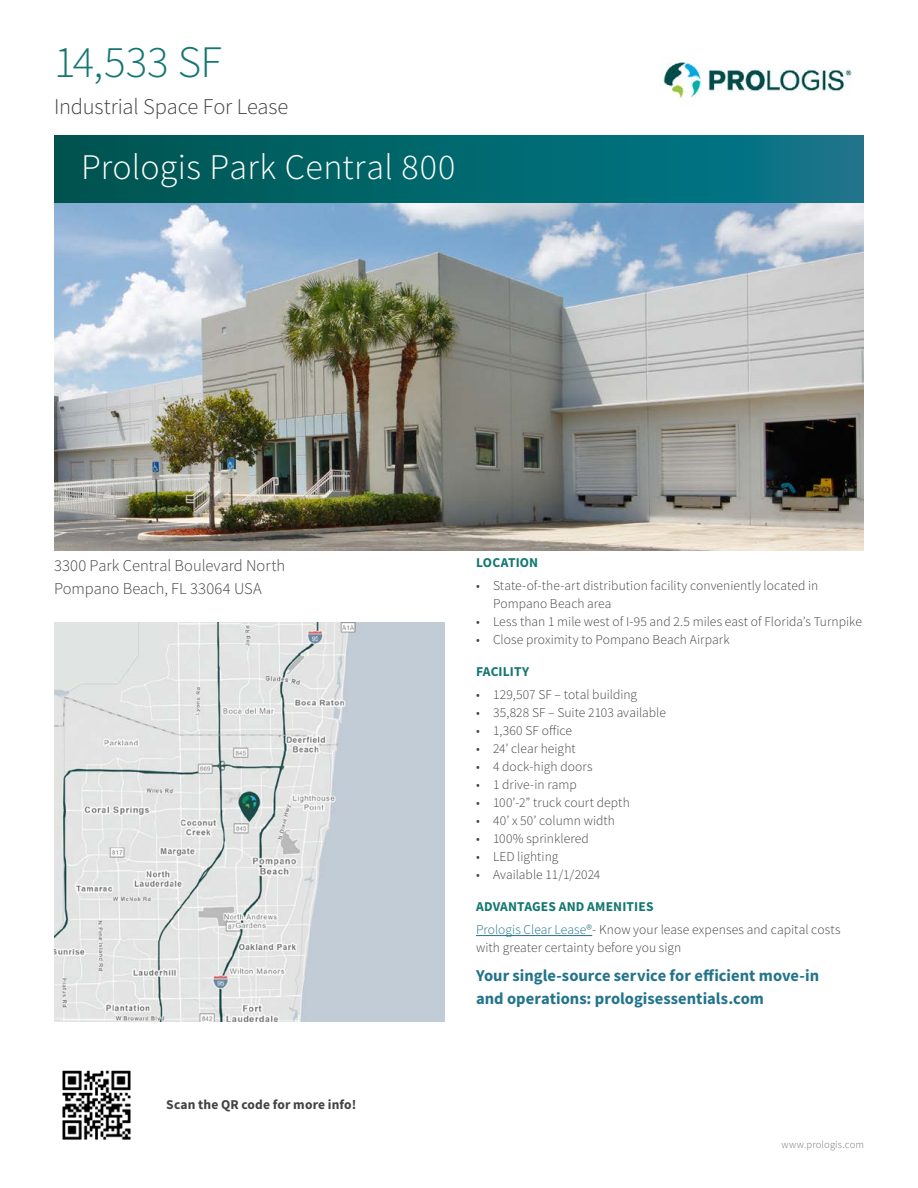
<style>
.page{position:relative;width:918px;height:1188px;background:#fff}
.page>*{position:absolute;margin:0;border:0;box-sizing:border-box;transform-origin:0 0}
.t1{font:300 45px "Source Sans Pro";letter-spacing:-.01em;color:#147771}
.t2{font:300 36px "Source Sans Pro";letter-spacing:.005em;color:#fff}
.t3{font:300 22.5px "Source Sans Pro";letter-spacing:-.01em;color:#424242}
.t4{font:700 16.5px/22.5px "Source Sans Pro";color:#23748b}
.t5{font:300 16.5px/22.5px "Source Sans Pro";color:#424242}
.t6{font:300 13.5px/18px "Source Sans Pro";letter-spacing:.005em;color:#424242}
.t7{font:700 13.5px "Source Sans Pro";letter-spacing:.01em;color:#424242}
.t8{font:700 13.5px "Source Sans Pro";letter-spacing:.01em;color:#147771}
.t9{font:300 10.5px "Source Sans Pro";letter-spacing:.015em;color:#747577}
.s1{font-weight:700;color:#147771}
.s2{color:#23748b}
</style>
<div class="page">
<svg style="left:54px;top:135px;width:810px;height:67px;background:#03666e"></svg>
<img style="left:663px;top:58px;width:189px;height:41px">
<hr style="left:476px;top:935px;width:116px;height:1px;background:#23748b">
<img style="left:62px;top:1070px;width:69px;height:70px">
<img style="left:54px;top:622px;width:390px;height:400px">
<img style="left:54px;top:203px;width:810px;height:348px">
<h1 class="t1" style="left:54px;top:34px;width:169px">14,533 SF</h1>
<h3 class="t3" style="left:54px;top:93px;width:236px">Industrial Space For Lease</h3>
<h2 class="t2" style="left:81px;top:145px;width:376px">Prologis Park Central 800</h2>
<p class="t5" style="left:54px;top:555px;width:233px">3300 Park Central Boulevard North<br>Pompano Beach, FL 33064 USA</p>
<p class="t8" style="left:476px;top:553px;width:64px">LOCATION</p>
<p class="t6" style="left:493px;top:577px;width:327px;text-indent:-17px">• State-of-the-art distribution facility conveniently located in<br>Pompano Beach area</p>
<p class="t6" style="left:476px;top:613px;width:387px">• Less than 1 mile west of I-95 and 2.5 miles east of Florida’s Turnpike</p>
<p class="t6" style="left:476px;top:631px;width:255px">• Close proximity to Pompano Beach Airpark</p>
<p class="t8" style="left:476px;top:662px;width:55px">FACILITY</p>
<p class="t6" style="left:476px;top:686px;width:163px">• 129,507 SF – total building</p>
<p class="t6" style="left:476px;top:704px;width:192px">• 35,828 SF – Suite 2103 available</p>
<p class="t6" style="left:476px;top:722px;width:98px">• 1,360 SF office</p>
<p class="t6" style="left:476px;top:740px;width:101px">• 24’ clear height</p>
<p class="t6" style="left:476px;top:758px;width:118px">• 4 dock-high doors</p>
<p class="t6" style="left:476px;top:776px;width:102px">• 1 drive-in ramp</p>
<p class="t6" style="left:476px;top:794px;width:155px">• 100’-2” truck court depth</p>
<p class="t6" style="left:476px;top:812px;width:141px">• 40’ x 50’ column width</p>
<p class="t6" style="left:476px;top:830px;width:114px">• 100% sprinklered</p>
<p class="t6" style="left:476px;top:848px;width:84px">• LED lighting</p>
<p class="t6" style="left:476px;top:866px;width:126px">• Available 11/1/2024</p>
<p class="t6" style="left:476px;top:895px;width:366px;line-height:23.4px"><span class="s1">ADVANTAGES AND AMENITIES<br></span><span class="s2">Prologis Clear Lease®</span>- Know your lease expenses and capital costs</p>
<p class="t6" style="left:476px;top:939px;width:207px">with greater certainty before you sign</p>
<p class="t4" style="left:476px;top:965px;width:345px">Your single-source service for efficient move-in and operations: prologisessentials.com</p>
<p class="t7" style="left:166px;top:1096px;width:191px">Scan the QR code for more info!</p>
<p class="t9" style="left:782px;top:1138px;width:84px">www.prologis.com</p>
</div>
